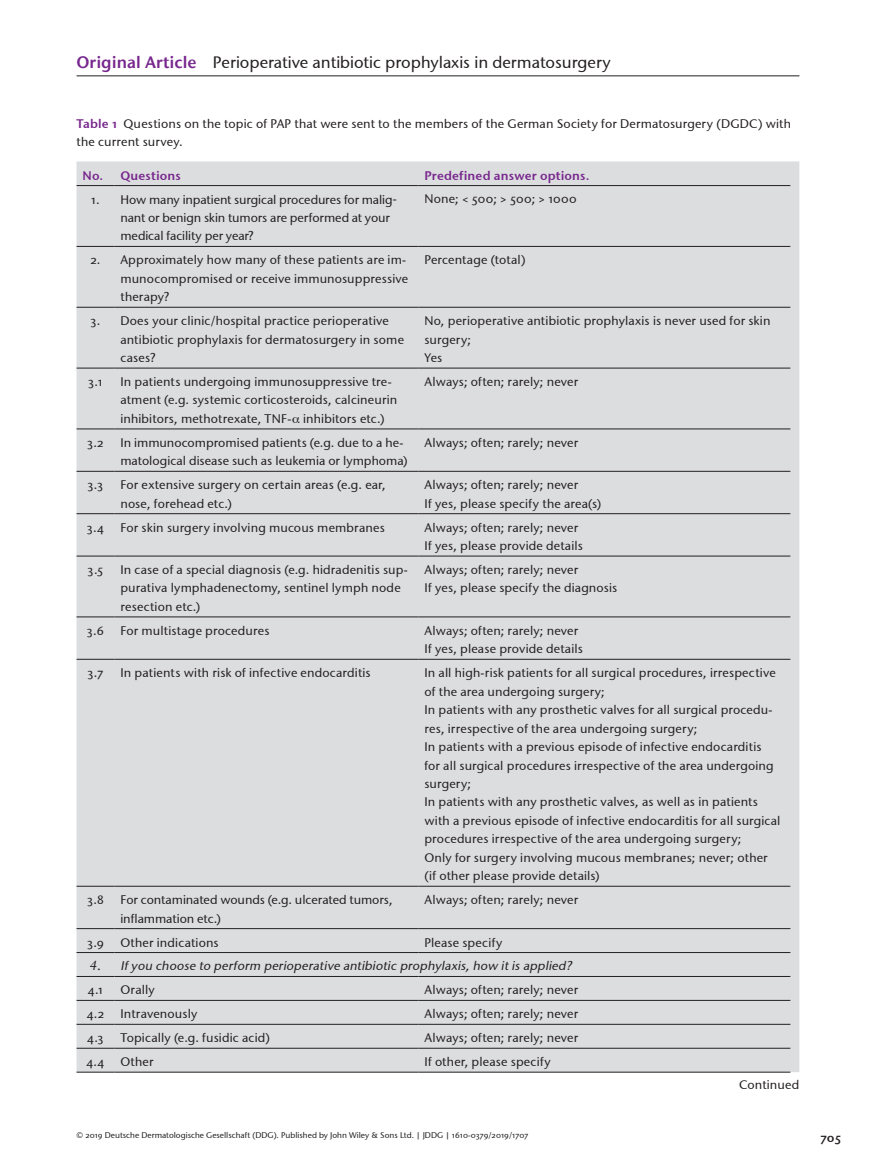
<style>
.page{position:relative;width:893px;height:1174px;background:#fff}
.page>*{position:absolute;margin:0;border:0;box-sizing:border-box;transform-origin:0 0}
.t1{font:16.5px "Stone Sans OSITCTT Medium";color:#231f20}
.t2{font:12.45px/18.5px "Stone Sans OSITCTT Medium";letter-spacing:.015em;color:#231f20}
.t3{font:12.45px/18.5px "Stone Sans OSITCTT Medium";letter-spacing:-.01em;color:#231f20}
.t4{font:italic 12.45px/23.9px "Stone Sans OSITCTT Medium";color:#231f20}
.t5{font:12.45px/18.5px "Stone Sans OSITCTT Medium";letter-spacing:-.005em;color:#231f20}
.t6{font:12.45px "Stone Sans Sem OSITCTT Semi";letter-spacing:.015em;color:#77278d}
.t7{font:12.45px "Stone Sans Sem OSITCTT Semi";color:#231f20}
.t8{font:8.25px "Stone Sans OSITCTT Medium";color:#231f20}
.s1{font-family:"Stone Sans ITC Semi";color:#77278d}
.s2{font-family:"Stone Sans Sem OSITCTT Semi";color:#77278d}
.s3{font-style:normal}
.s4{font-family:"Sabon";font-size:13.2px}
</style>
<div class="page">
<hr style="left:77px;top:76px;width:722px;height:1px;background:#231f20">
<div style="left:77px;top:161px;width:722px;height:911px;background:#dcdddf"></div>
<hr style="left:77px;top:185px;width:37px;height:1px;background:#231f20">
<hr style="left:114px;top:185px;width:304px;height:1px;background:#231f20">
<hr style="left:418px;top:185px;width:372px;height:1px;background:#231f20">
<hr style="left:77px;top:246px;width:37px;height:1px;background:#231f20">
<hr style="left:114px;top:246px;width:304px;height:1px;background:#231f20">
<hr style="left:418px;top:246px;width:372px;height:1px;background:#231f20">
<hr style="left:77px;top:307px;width:37px;height:1px;background:#231f20">
<hr style="left:114px;top:307px;width:304px;height:1px;background:#231f20">
<hr style="left:418px;top:307px;width:372px;height:1px;background:#231f20">
<hr style="left:77px;top:368px;width:37px;height:1px;background:#231f20">
<hr style="left:114px;top:368px;width:304px;height:1px;background:#231f20">
<hr style="left:418px;top:368px;width:372px;height:1px;background:#231f20">
<hr style="left:77px;top:428px;width:37px;height:1px;background:#231f20">
<hr style="left:114px;top:428px;width:304px;height:1px;background:#231f20">
<hr style="left:418px;top:428px;width:372px;height:1px;background:#231f20">
<hr style="left:77px;top:471px;width:37px;height:1px;background:#231f20">
<hr style="left:114px;top:471px;width:304px;height:1px;background:#231f20">
<hr style="left:418px;top:471px;width:372px;height:1px;background:#231f20">
<hr style="left:77px;top:513px;width:37px;height:1px;background:#231f20">
<hr style="left:114px;top:513px;width:304px;height:1px;background:#231f20">
<hr style="left:418px;top:513px;width:372px;height:1px;background:#231f20">
<hr style="left:77px;top:555px;width:37px;height:1px;background:#231f20">
<hr style="left:114px;top:555px;width:304px;height:1px;background:#231f20">
<hr style="left:418px;top:555px;width:372px;height:1px;background:#231f20">
<hr style="left:77px;top:616px;width:37px;height:1px;background:#231f20">
<hr style="left:114px;top:616px;width:304px;height:1px;background:#231f20">
<hr style="left:418px;top:616px;width:372px;height:1px;background:#231f20">
<hr style="left:77px;top:659px;width:37px;height:1px;background:#231f20">
<hr style="left:114px;top:659px;width:304px;height:1px;background:#231f20">
<hr style="left:418px;top:659px;width:372px;height:1px;background:#231f20">
<hr style="left:77px;top:886px;width:37px;height:1px;background:#231f20">
<hr style="left:114px;top:886px;width:304px;height:1px;background:#231f20">
<hr style="left:418px;top:886px;width:372px;height:1px;background:#231f20">
<hr style="left:77px;top:928px;width:37px;height:1px;background:#231f20">
<hr style="left:114px;top:928px;width:304px;height:1px;background:#231f20">
<hr style="left:418px;top:928px;width:372px;height:1px;background:#231f20">
<hr style="left:77px;top:952px;width:37px;height:1px;background:#231f20">
<hr style="left:114px;top:952px;width:304px;height:1px;background:#231f20">
<hr style="left:418px;top:952px;width:372px;height:1px;background:#231f20">
<hr style="left:77px;top:976px;width:37px;height:1px;background:#231f20">
<hr style="left:114px;top:976px;width:304px;height:1px;background:#231f20">
<hr style="left:418px;top:976px;width:372px;height:1px;background:#231f20">
<hr style="left:77px;top:1000px;width:37px;height:1px;background:#231f20">
<hr style="left:114px;top:1000px;width:304px;height:1px;background:#231f20">
<hr style="left:418px;top:1000px;width:372px;height:1px;background:#231f20">
<hr style="left:77px;top:1024px;width:37px;height:1px;background:#231f20">
<hr style="left:114px;top:1024px;width:304px;height:1px;background:#231f20">
<hr style="left:418px;top:1024px;width:372px;height:1px;background:#231f20">
<hr style="left:77px;top:1071px;width:37px;height:1px;background:#231f20">
<hr style="left:114px;top:1071px;width:304px;height:1px;background:#231f20">
<hr style="left:418px;top:1071px;width:372px;height:1px;background:#231f20">
<hr style="left:77px;top:1047px;width:37px;height:1px;background:#231f20">
<hr style="left:114px;top:1047px;width:304px;height:1px;background:#231f20">
<hr style="left:418px;top:1047px;width:372px;height:1px;background:#231f20">
<svg style="left:292px;top:417px;width:8px;height:6px"></svg>
<h1 class="t1" style="left:77px;top:52px;width:536px"><span class="s1">Original Article</span> Perioperative antibiotic prophylaxis in dermatosurgery</h1>
<p class="t2" style="left:77px;top:114px;width:716px"><span class="s2">Table 1</span> Questions on the topic of PAP that were sent to the members of the German Society for Dermatosurgery (DGDC) with the current survey.</p>
<p class="t6" style="left:83px;top:167px;width:100px">No. Questions</p>
<p class="t6" style="left:424px;top:167px;width:167px">Predefined answer options.</p>
<p class="t3" style="left:120px;top:190px;width:278px;text-indent:-29px">1. How many inpatient surgical procedures for malig&shy;nant or benign skin tumors are performed at your medical facility per year?</p>
<p class="t2" style="left:424px;top:190px;width:154px">None; &lt; 500; &gt; 500; &gt; 1000</p>
<p class="t2" style="left:120px;top:251px;width:289px;text-indent:-30px">2. Approximately how many of these patients are im&shy;munocompromised or receive immunosuppressive therapy?</p>
<p class="t2" style="left:424px;top:251px;width:102px">Percentage (total)</p>
<p class="t2" style="left:120px;top:311px;width:285px;text-indent:-30px">3. Does your clinic/hospital practice perioperative antibiotic prophylaxis for dermatosurgery in some cases?</p>
<p class="t2" style="left:424px;top:311px;width:348px">No, perioperative antibiotic prophylaxis is never used for skin surgery;<br>Yes</p>
<p class="t2" style="left:88px;top:372px;width:16px">3.1</p>
<p class="t2" style="left:120px;top:372px;width:278px">In patients undergoing immunosuppressive tre&shy;atment (e.g. systemic corticosteroids, calcineurin inhibitors, methotrexate, TNF- inhibitors etc.)</p>
<p class="t2" style="left:424px;top:372px;width:155px">Always; often; rarely; never</p>
<p class="t2" style="left:87px;top:433px;width:18px">3.2</p>
<p class="t2" style="left:120px;top:433px;width:289px">In immunocompromised patients (e.g. due to a he&shy;matological disease such as leukemia or lymphoma)</p>
<p class="t2" style="left:424px;top:433px;width:155px">Always; often; rarely; never</p>
<p class="t2" style="left:88px;top:475px;width:17px">3.3</p>
<p class="t2" style="left:120px;top:475px;width:267px">For extensive surgery on certain areas (e.g. ear, nose, forehead etc.)</p>
<p class="t2" style="left:424px;top:475px;width:178px">Always; often; rarely; never<br>If yes, please specify the area(s)</p>
<p class="t2" style="left:87px;top:518px;width:19px">3.4</p>
<p class="t2" style="left:120px;top:518px;width:266px">For skin surgery involving mucous membranes</p>
<p class="t2" style="left:424px;top:518px;width:160px">Always; often; rarely; never<br>If yes, please provide details</p>
<p class="t2" style="left:88px;top:560px;width:17px">3.5</p>
<p class="t2" style="left:120px;top:560px;width:289px">In case of a special diagnosis (e.g. hidradenitis sup&shy;purativa lymphadenectomy, sentinel lymph node resection etc.)</p>
<p class="t2" style="left:424px;top:560px;width:194px">Always; often; rarely; never<br>If yes, please specify the diagnosis</p>
<p class="t2" style="left:87px;top:621px;width:19px">3.6</p>
<p class="t2" style="left:120px;top:621px;width:151px">For multistage procedures</p>
<p class="t2" style="left:424px;top:621px;width:160px">Always; often; rarely; never<br>If yes, please provide details</p>
<p class="t2" style="left:88px;top:663px;width:17px">3.7</p>
<p class="t2" style="left:120px;top:663px;width:252px">In patients with risk of infective endocarditis</p>
<p class="t2" style="left:424px;top:663px;width:358px">In all high-risk patients for all surgical procedures, irrespective of the area undergoing surgery;<br>In patients with any prosthetic valves for all surgical procedu&shy;res, irrespective of the area undergoing surgery;<br>In patients with a previous episode of infective endocarditis<br>for all surgical procedures irrespective of the area undergoing surgery;<br>In patients with any prosthetic valves, as well as in patients with a previous episode of infective endocarditis for all surgical procedures irrespective of the area undergoing surgery;<br>Only for surgery involving mucous membranes; never; other (if other please provide details)</p>
<p class="t2" style="left:87px;top:890px;width:18px">3.8</p>
<p class="t5" style="left:120px;top:890px;width:274px">For contaminated wounds (e.g. ulcerated tumors, inflammation etc.)</p>
<p class="t2" style="left:424px;top:890px;width:155px">Always; often; rarely; never</p>
<p class="t2" style="left:87px;top:933px;width:18px">3.9</p>
<p class="t2" style="left:120px;top:933px;width:100px">Other indications</p>
<p class="t4" style="left:88px;top:930px;width:488px;text-indent:337px"><span class="s3">Please specify<br></span><span class="s4">4 .</span> Ifyou choose to perform perioperative antibiotic prophylaxis,how itis applied?<br><span class="s3">4.1</span></p>
<p class="t2" style="left:120px;top:980px;width:36px">Orally</p>
<p class="t2" style="left:424px;top:980px;width:155px">Always; often; rarely; never</p>
<p class="t2" style="left:87px;top:1004px;width:19px">4.2</p>
<p class="t2" style="left:120px;top:1004px;width:78px">Intravenously</p>
<p class="t2" style="left:424px;top:1004px;width:155px">Always; often; rarely; never</p>
<p class="t2" style="left:87px;top:1028px;width:18px">4.3</p>
<p class="t2" style="left:120px;top:1028px;width:151px">Topically (e.g. fusidic acid)</p>
<p class="t2" style="left:424px;top:1028px;width:155px">Always; often; rarely; never</p>
<p class="t2" style="left:86px;top:1052px;width:19px">4.4</p>
<p class="t2" style="left:120px;top:1052px;width:35px">Other</p>
<p class="t2" style="left:424px;top:1052px;width:128px">If other, please specify</p>
<p class="t8" style="left:77px;top:1130px;width:453px">© 2019 Deutsche Dermatologische Gesellschaft (DDG). Published by John Wiley &amp; Sons Ltd. | JDDG | 1610-0379/2019/1707</p>
<p class="t2" style="left:739px;top:1075px;width:62px">Continued</p>
<p class="t7" style="left:821px;top:1130px;width:22px">705</p>
</div>
